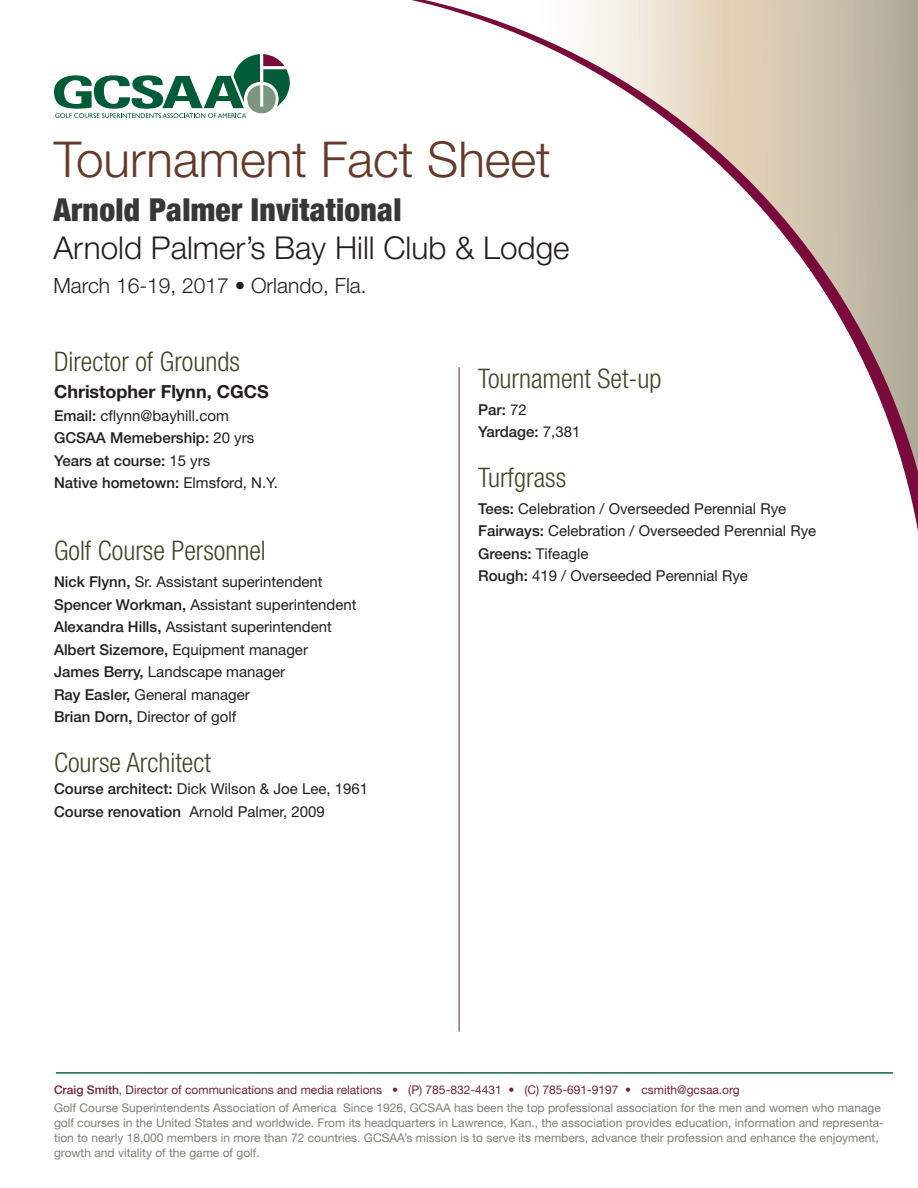
<style>
.page{position:relative;width:918px;height:1188px;background:#fff}
.page>*{position:absolute;margin:0;border:0;box-sizing:border-box;transform-origin:0 0}
.t1{font:300 49.5px "Helvetica Neue";color:#663a2b}
.t2{font:300 31.5px "Helvetica Neue";color:#231f20}
.t3{font:900 condensed 31.5px "Helvetica Neue";letter-spacing:.01em;color:#373834}
.t4{font:300 condensed 27px "Helvetica Neue";color:#3f4726}
.t5{font:300 21px "Helvetica Neue";color:#231f20}
.t6{font:700 18px "Helvetica Neue";color:#231f20}
.t7{font:15px "Helvetica Neue";color:#231f20}
.t8{font:500 15px "Helvetica Neue";color:#231f20}
.t9{font:12px/15px "Helvetica Neue";color:#807f73}
.s1{font-weight:500}
.s2{font-weight:400}
.s3{font-weight:500;color:#75233d}
.s4{color:#75233d}
</style>
<div class="page">
<svg style="left:411px;top:0;width:507px;height:728px"></svg>
<svg style="left:54px;top:54px;width:236px;height:64px"></svg>
<hr style="left:56px;top:1072px;width:837px;height:2px;background:#0d6647">
<hr style="left:459px;top:367px;width:1px;height:665px;background:#75223d">
<p class="t1" style="left:54px;top:129px;width:498px">Tournament Fact Sheet</p>
<p class="t3" style="left:53px;top:184px;width:350px">Arnold Palmer Invitational</p>
<p class="t2" style="left:53px;top:228px;width:518px">Arnold Palmer’s Bay Hill Club &amp; Lodge</p>
<p class="t5" style="left:53px;top:273px;width:315px">March 16-19, 2017 • Orlando, Fla.</p>
<p class="t4" style="left:54px;top:346px;width:187px">Director of Grounds</p>
<p class="t6" style="left:54px;top:381px;width:216px">Christopher Flynn, CGCS</p>
<p class="t7" style="left:54px;top:407px;width:176px"><span class="s1">Email:</span> cflynn@bayhill.com</p>
<p class="t8" style="left:54px;top:429px;width:202px">GCSAA Memebership: <span class="s2">20 yrs</span></p>
<p class="t8" style="left:54px;top:452px;width:158px">Years at course: <span class="s2">15 yrs</span></p>
<p class="t8" style="left:54px;top:474px;width:226px">Native hometown: <span class="s2">Elmsford, N.Y.</span></p>
<p class="t4" style="left:54px;top:535px;width:213px">Golf Course Personnel</p>
<p class="t7" style="left:54px;top:573px;width:270px"><span class="s1">Nick Flynn,</span> Sr. Assistant superintendent</p>
<p class="t7" style="left:54px;top:596px;width:304px"><span class="s1">Spencer Workman,</span> Assistant superintendent</p>
<p class="t7" style="left:54px;top:618px;width:279px"><span class="s1">Alexandra Hills,</span> Assistant superintendent</p>
<p class="t7" style="left:54px;top:641px;width:255px"><span class="s1">Albert Sizemore,</span> Equipment manager</p>
<p class="t7" style="left:54px;top:663px;width:233px"><span class="s1">James Berry,</span> Landscape manager</p>
<p class="t7" style="left:54px;top:686px;width:197px"><span class="s1">Ray Easler,</span> General manager</p>
<p class="t7" style="left:54px;top:708px;width:184px"><span class="s1">Brian Dorn,</span> Director of golf</p>
<p class="t4" style="left:54px;top:747px;width:158px">Course Architect</p>
<p class="t7" style="left:54px;top:780px;width:316px"><span class="s1">Course architect:</span> Dick Wilson &amp; Joe Lee, 1961</p>
<p class="t7" style="left:54px;top:803px;width:272px"><span class="s1">Course renovation</span> Arnold Palmer, 2009</p>
<p class="t4" style="left:478px;top:363px;width:185px">Tournament Set-up</p>
<p class="t8" style="left:478px;top:401px;width:50px">Par: <span class="s2">72</span></p>
<p class="t8" style="left:478px;top:423px;width:104px">Yardage: <span class="s2">7,381</span></p>
<p class="t4" style="left:478px;top:462px;width:90px">Turfgrass</p>
<p class="t7" style="left:478px;top:500px;width:310px"><span class="s1">Tees:</span> Celebration / Overseeded Perennial Rye</p>
<p class="t7" style="left:478px;top:522px;width:340px"><span class="s1">Fairways:</span> Celebration / Overseeded Perennial Rye</p>
<p class="t7" style="left:478px;top:545px;width:112px"><span class="s1">Greens:</span> Tifeagle</p>
<p class="t7" style="left:478px;top:567px;width:271px"><span class="s1">Rough:</span> 419 / Overseeded Perennial Rye</p>
<p class="t9" style="left:54px;top:1081px;width:828px;line-height:18px"><span class="s3">Craig Smith</span><span class="s4">, Director of communications and media relations • (P) 785-832-4431 • (C) 785-691-9197 • csmith@gcsaa.org<br></span>Golf Course Superintendents Association of America Since 1926, GCSAA has been the top professional association for the men and women who manage</p>
<p class="t9" style="left:54px;top:1115px;width:831px">golf courses in the United States and worldwide. From its headquarters in Lawrence, Kan., the association provides education, information and representa&shy;tion to nearly 18,000 members in more than 72 countries. GCSAA’s mission is to serve its members, advance their profession and enhance the enjoyment, growth and vitality of the game of golf.</p>
</div>
